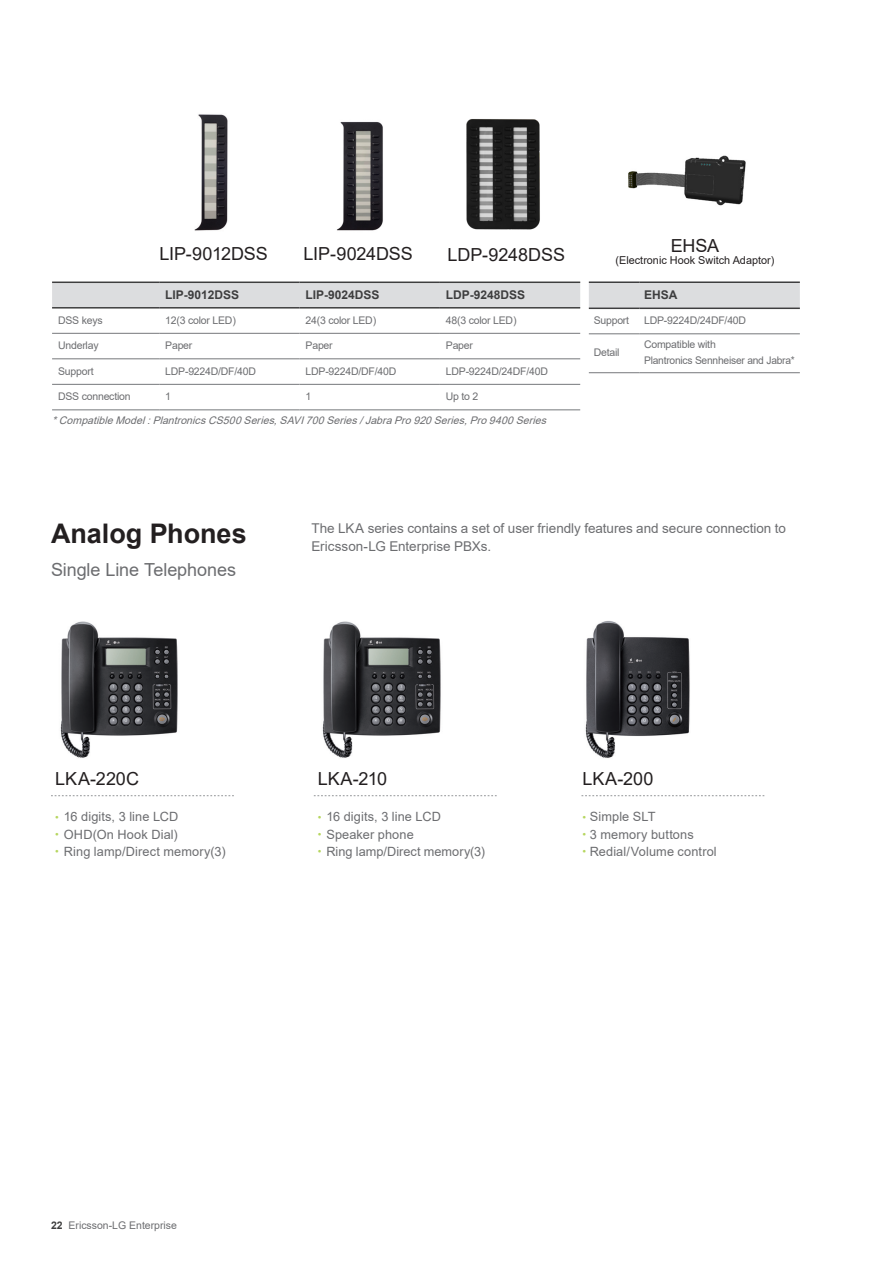
<style>
.page{position:relative;width:893px;height:1263px;background:#fff}
.page>*{position:absolute;margin:0;border:0;box-sizing:border-box;transform-origin:0 0}
.t1{font:700 27px "Arial";color:#231f20}
.code_no{font:18px "Arial";letter-spacing:-.005em;color:#231f20}
.t2{font:18px "Arial";letter-spacing:-.005em;color:#6c6d70}
.intro-body{font:13.5px/18.8px "Arial";letter-spacing:-.005em;color:#6c6d70}
.스펙-2{font:12.75px "Arial";letter-spacing:.01em;color:#6c6d70}
.t3{font:700 12px "Arial";color:#3e3e3f}
.code_no-2{font:10.8px "Arial";color:#231f20}
.t4{font:10.5px "Arial";letter-spacing:-.02em;color:#6c6d70}
.body{font:italic 10.5px "Arial";color:#6c6d70}
.t5{font:10.5px "Arial";color:#6c6d70}
.s1{font-size:10.5px;color:#b6d65f}
.s2{font-weight:700;color:#3e3e3f}
</style>
<div class="page">
<img style="left:585px;top:621px;width:105px;height:137px">
<img style="left:322px;top:621px;width:119px;height:137px">
<img style="left:60px;top:621px;width:118px;height:137px">
<svg style="left:314px;top:795px;width:183px;height:1px"></svg>
<svg style="left:51px;top:795px;width:183px;height:1px"></svg>
<svg style="left:581px;top:795px;width:183px;height:1px"></svg>
<div style="left:52px;top:283px;width:528px;height:24px;background:#dcdddf"></div>
<hr style="left:52px;top:333px;width:107px;height:1px;background:#76787b">
<hr style="left:159px;top:333px;width:141px;height:1px;background:#76787b">
<hr style="left:300px;top:333px;width:140px;height:1px;background:#76787b">
<hr style="left:440px;top:333px;width:140px;height:1px;background:#76787b">
<hr style="left:52px;top:359px;width:107px;height:1px;background:#76787b">
<hr style="left:159px;top:359px;width:141px;height:1px;background:#76787b">
<hr style="left:300px;top:359px;width:140px;height:1px;background:#76787b">
<hr style="left:440px;top:359px;width:140px;height:1px;background:#76787b">
<hr style="left:52px;top:384px;width:107px;height:1px;background:#76787b">
<hr style="left:159px;top:384px;width:141px;height:1px;background:#76787b">
<hr style="left:300px;top:384px;width:140px;height:1px;background:#76787b">
<hr style="left:440px;top:384px;width:140px;height:1px;background:#76787b">
<hr style="left:52px;top:410px;width:107px;height:1px;background:#76787b">
<hr style="left:159px;top:410px;width:141px;height:1px;background:#76787b">
<hr style="left:300px;top:410px;width:140px;height:1px;background:#76787b">
<hr style="left:440px;top:410px;width:140px;height:1px;background:#76787b">
<hr style="left:52px;top:281px;width:107px;height:2px;background:#3e3e3f">
<hr style="left:159px;top:281px;width:141px;height:2px;background:#3e3e3f">
<hr style="left:300px;top:281px;width:140px;height:2px;background:#3e3e3f">
<hr style="left:440px;top:281px;width:140px;height:2px;background:#3e3e3f">
<hr style="left:52px;top:307px;width:107px;height:2px;background:#3e3e3f">
<hr style="left:159px;top:307px;width:141px;height:2px;background:#3e3e3f">
<hr style="left:300px;top:307px;width:140px;height:2px;background:#3e3e3f">
<hr style="left:440px;top:307px;width:140px;height:2px;background:#3e3e3f">
<img style="left:194px;top:114px;width:34px;height:117px">
<img style="left:337px;top:122px;width:46px;height:109px">
<img style="left:466px;top:119px;width:74px;height:111px">
<div style="left:589px;top:283px;width:211px;height:25px;background:#dcdddf"></div>
<hr style="left:589px;top:281px;width:50px;height:2px;background:#3e3e3f">
<hr style="left:639px;top:281px;width:161px;height:2px;background:#3e3e3f">
<hr style="left:589px;top:308px;width:50px;height:1px;background:#3e3e3f">
<hr style="left:639px;top:308px;width:161px;height:1px;background:#3e3e3f">
<hr style="left:589px;top:334px;width:50px;height:1px;background:#76787b">
<hr style="left:639px;top:334px;width:161px;height:1px;background:#76787b">
<hr style="left:589px;top:372px;width:50px;height:1px;background:#76787b">
<hr style="left:639px;top:372px;width:161px;height:1px;background:#76787b">
<img style="left:628px;top:155px;width:118px;height:51px">
<p class="code_no" style="left:159px;top:242px;width:110px">LIP-9012DSS</p>
<p class="code_no" style="left:304px;top:242px;width:111px">LIP-9024DSS</p>
<p class="code_no" style="left:448px;top:242px;width:119px">LDP-9248DSS</p>
<p class="t3" style="left:165px;top:286px;width:76px">LIP-9012DSS</p>
<p class="t3" style="left:306px;top:286px;width:76px">LIP-9024DSS</p>
<p class="t3" style="left:446px;top:286px;width:81px">LDP-9248DSS</p>
<p class="t4" style="left:58px;top:313px;width:46px">DSS keys</p>
<p class="t4" style="left:165px;top:313px;width:72px">12(3 color LED)</p>
<p class="t4" style="left:306px;top:313px;width:72px">24(3 color LED)</p>
<p class="t4" style="left:446px;top:313px;width:72px">48(3 color LED)</p>
<p class="t4" style="left:58px;top:338px;width:42px">Underlay</p>
<p class="t4" style="left:165px;top:338px;width:29px">Paper</p>
<p class="t4" style="left:306px;top:338px;width:29px">Paper</p>
<p class="t4" style="left:446px;top:338px;width:29px">Paper</p>
<p class="t4" style="left:58px;top:364px;width:37px">Support</p>
<p class="t4" style="left:165px;top:364px;width:92px">LDP-9224D/DF/40D</p>
<p class="t4" style="left:306px;top:364px;width:92px">LDP-9224D/DF/40D</p>
<p class="t4" style="left:446px;top:364px;width:104px">LDP-9224D/24DF/40D</p>
<p class="t4" style="left:58px;top:389px;width:74px">DSS connection</p>
<p class="t4" style="left:165px;top:389px;width:7px">1</p>
<p class="t4" style="left:306px;top:389px;width:7px">1</p>
<p class="t4" style="left:446px;top:389px;width:34px">Up to 2</p>
<p class="body" style="left:52px;top:413px;width:499px">* Compatible Model : Plantronics CS500 Series, SAVI 700 Series / Jabra Pro 920 Series, Pro 9400 Series</p>
<p class="code_no" style="left:671px;top:233px;width:50px">EHSA</p>
<p class="code_no-2" style="left:615px;top:252px;width:160px">(Electronic Hook Switch Adaptor)</p>
<p class="t3" style="left:644px;top:286px;width:35px">EHSA</p>
<p class="t4" style="left:594px;top:313px;width:37px">Support</p>
<p class="t4" style="left:644px;top:313px;width:104px">LDP-9224D/24DF/40D</p>
<p class="t4" style="left:594px;top:345px;width:27px">Detail</p>
<p class="t4" style="left:644px;top:338px;width:73px">Compatible with</p>
<p class="t4" style="left:644px;top:353px;width:152px">Plantronics Sennheiser and Jabra*</p>
<p class="t1" style="left:51px;top:514px;width:197px">Analog Phones</p>
<p class="t2" style="left:51px;top:557px;width:186px">Single Line Telephones</p>
<p class="intro-body" style="left:311px;top:518px;width:476px">The LKA series contains a set of user friendly features and secure connection to<br>Ericsson-LG Enterprise PBXs.</p>
<p class="code_no" style="left:55px;top:767px;width:85px">LKA-220C</p>
<p class="스펙-2" style="left:55px;top:808px;width:125px"><span class="s1">•</span> 16 digits, 3 line LCD</p>
<p class="스펙-2" style="left:55px;top:825px;width:124px"><span class="s1">•</span> OHD(On Hook Dial)</p>
<p class="스펙-2" style="left:55px;top:842px;width:172px"><span class="s1">•</span> Ring lamp/Direct memory(3)</p>
<p class="code_no" style="left:318px;top:767px;width:71px">LKA-210</p>
<p class="스펙-2" style="left:318px;top:808px;width:125px"><span class="s1">•</span> 16 digits, 3 line LCD</p>
<p class="스펙-2" style="left:318px;top:825px;width:97px"><span class="s1">•</span> Speaker phone</p>
<p class="스펙-2" style="left:318px;top:842px;width:169px"><span class="s1">•</span> Ring lamp/Direct memory(3)</p>
<p class="code_no" style="left:583px;top:767px;width:72px">LKA-200</p>
<p class="스펙-2" style="left:583px;top:808px;width:74px"><span class="s1">•</span> Simple SLT</p>
<p class="스펙-2" style="left:583px;top:825px;width:113px"><span class="s1">•</span> 3 memory buttons</p>
<p class="스펙-2" style="left:583px;top:842px;width:136px"><span class="s1">•</span> Redial/Volume control</p>
<p class="t5" style="left:51px;top:1218px;width:128px"><span class="s2">22</span> Ericsson-LG Enterprise</p>
</div>
